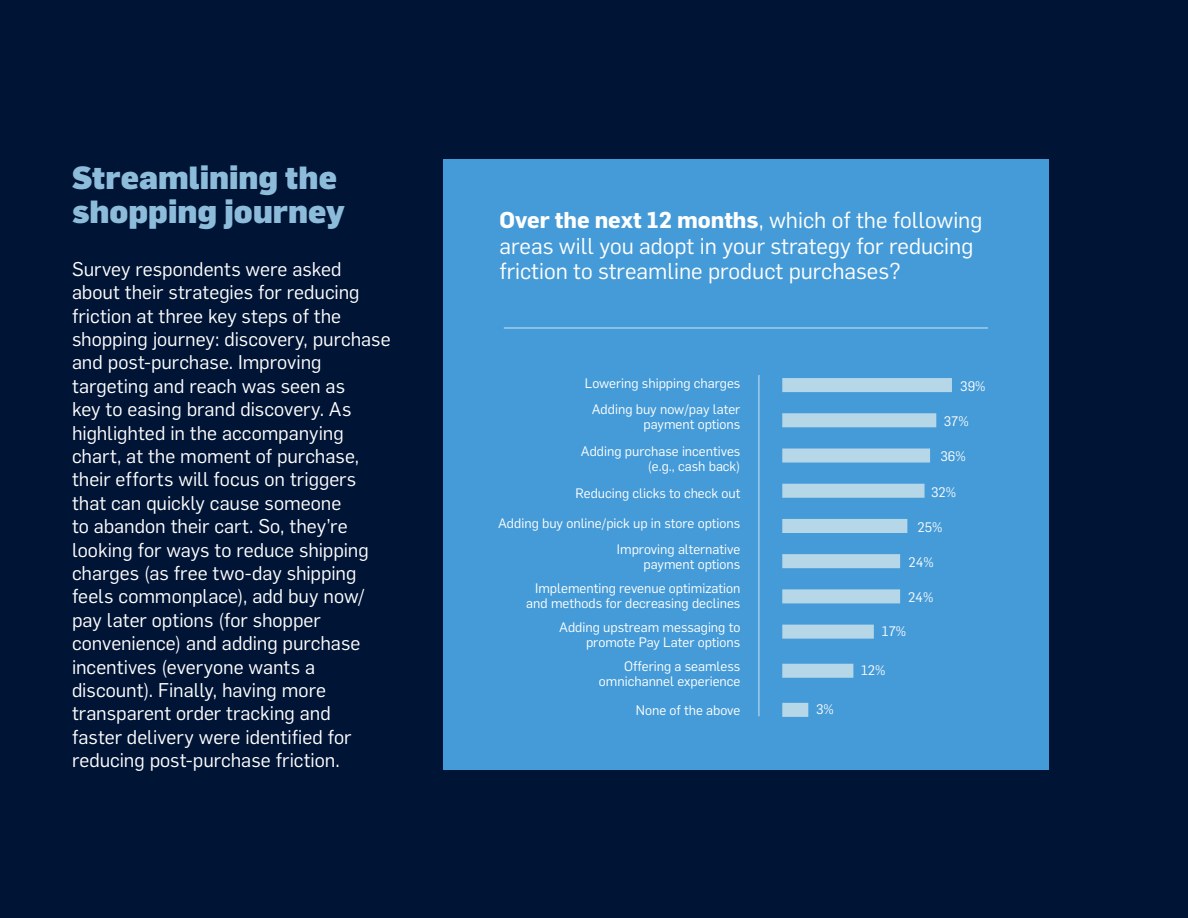
<style>
.page{position:relative;width:1188px;height:918px;background:#001435}
.page>*{position:absolute;margin:0;border:0;box-sizing:border-box;transform-origin:0 0}
.t1{font:900 31.5px/34.5px "Flama";color:#8dbcdb}
.t2{font:22.5px/25.5px "Flama";color:#fff}
.t3{font:19.5px/23.4px "Flama";color:#fff}
.t4{font:13.5px/24.2px "Flama";color:#fff;text-align:right}
.s1{font-weight:700}
</style>
<div class="page">
<div style="left:443px;top:160px;width:606px;height:610px;background:#459bd8"></div>
<hr style="left:758px;top:375px;width:2px;height:341px;background:#fff">
<div style="left:782px;top:378px;width:170px;height:14px;background:#b6d7e7"></div>
<div style="left:782px;top:413px;width:154px;height:14px;background:#b6d7e7;border:2px solid #b6d7e7"></div>
<div style="left:782px;top:448px;width:148px;height:15px;background:#b6d7e7;border:2px solid #b6d7e7"></div>
<div style="left:782px;top:484px;width:143px;height:14px;background:#b6d7e7;border:2px solid #b6d7e7"></div>
<div style="left:782px;top:519px;width:125px;height:14px;background:#b6d7e7"></div>
<div style="left:782px;top:554px;width:118px;height:14px;background:#b6d7e7;border:2px solid #b6d7e7"></div>
<div style="left:782px;top:589px;width:118px;height:14px;background:#b6d7e7;border:2px solid #b6d7e7"></div>
<div style="left:782px;top:625px;width:92px;height:14px;background:#b6d7e7;border:2px solid #b6d7e7"></div>
<div style="left:782px;top:664px;width:71px;height:14px;background:#b6d7e7;border:2px solid #b6d7e7"></div>
<div style="left:782px;top:703px;width:26px;height:14px;background:#b6d7e7;border:2px solid #b6d7e7"></div>
<hr style="left:504px;top:327px;width:484px;height:2px;background:#fff">
<h1 class="t1" style="left:72px;top:158px;width:274px">Streamlining the shopping journey</h1>
<p class="t3" style="left:72px;top:256px;width:320px">Survey respondents were asked about their strategies for reducing friction at three key steps of the shopping journey: discovery, purchase and post-purchase. Improving targeting and reach was seen as<br>key to easing brand discovery. As highlighted in the accompanying chart, at the moment of purchase, their efforts will focus on triggers that can quickly cause someone<br>to abandon their cart. So, they’re looking for ways to reduce shipping charges (as free two-day shipping feels commonplace), add buy now/ pay later options (for shopper convenience) and adding purchase incentives (everyone wants a discount). Finally, having more transparent order tracking and<br>faster delivery were identified for reducing post-purchase friction.</p>
<p class="t2" style="left:500px;top:206px;width:484px"><span class="s1">Over the next 12 months</span>, which of the following areas will you adopt in your strategy for reducing friction to streamline product purchases?</p>
<p class="t4" style="left:585px;top:369px;width:157px;line-height:25.8px;text-align:center">Lowering shipping charges<br>Adding buy now/pay later</p>
<p class="t4" style="left:581px;top:409px;width:161px;line-height:27.8px">payment options<br>Adding purchase incentives</p>
<p class="t4" style="left:575px;top:452px;width:166px;line-height:26.7px">(e.g., cash back)<br>Reducing clicks to check out</p>
<p class="t4" style="left:498px;top:510px;width:244px;line-height:25.3px">Adding buy online/pick up in store options<br>Improving alternative</p>
<p class="t4" style="left:535px;top:551px;width:207px">payment options<br>Implementing revenue optimization</p>
<p class="t4" style="left:526px;top:590px;width:216px">and methods for decreasing declines<br>Adding upstream messaging to</p>
<p class="t4" style="left:586px;top:629px;width:156px">promote Pay Later options<br>Offering a seamless</p>
<p class="t4" style="left:599px;top:666px;width:143px;line-height:28.7px">omnichannel experience<br>None of the above</p>
<p class="t4" style="left:816px;top:696px;width:19px">3%</p>
<p class="t4" style="left:960px;top:373px;width:27px">39%</p>
<p class="t4" style="left:944px;top:408px;width:26px">37%</p>
<p class="t4" style="left:940px;top:444px;width:27px">36%</p>
<p class="t4" style="left:931px;top:479px;width:26px">32%</p>
<p class="t4" style="left:918px;top:514px;width:26px">25%</p>
<p class="t4" style="left:909px;top:549px;width:27px">24%</p>
<p class="t4" style="left:908px;top:585px;width:27px">24%</p>
<p class="t4" style="left:882px;top:618px;width:26px">17%</p>
<p class="t4" style="left:861px;top:657px;width:26px">12%</p>
</div>
